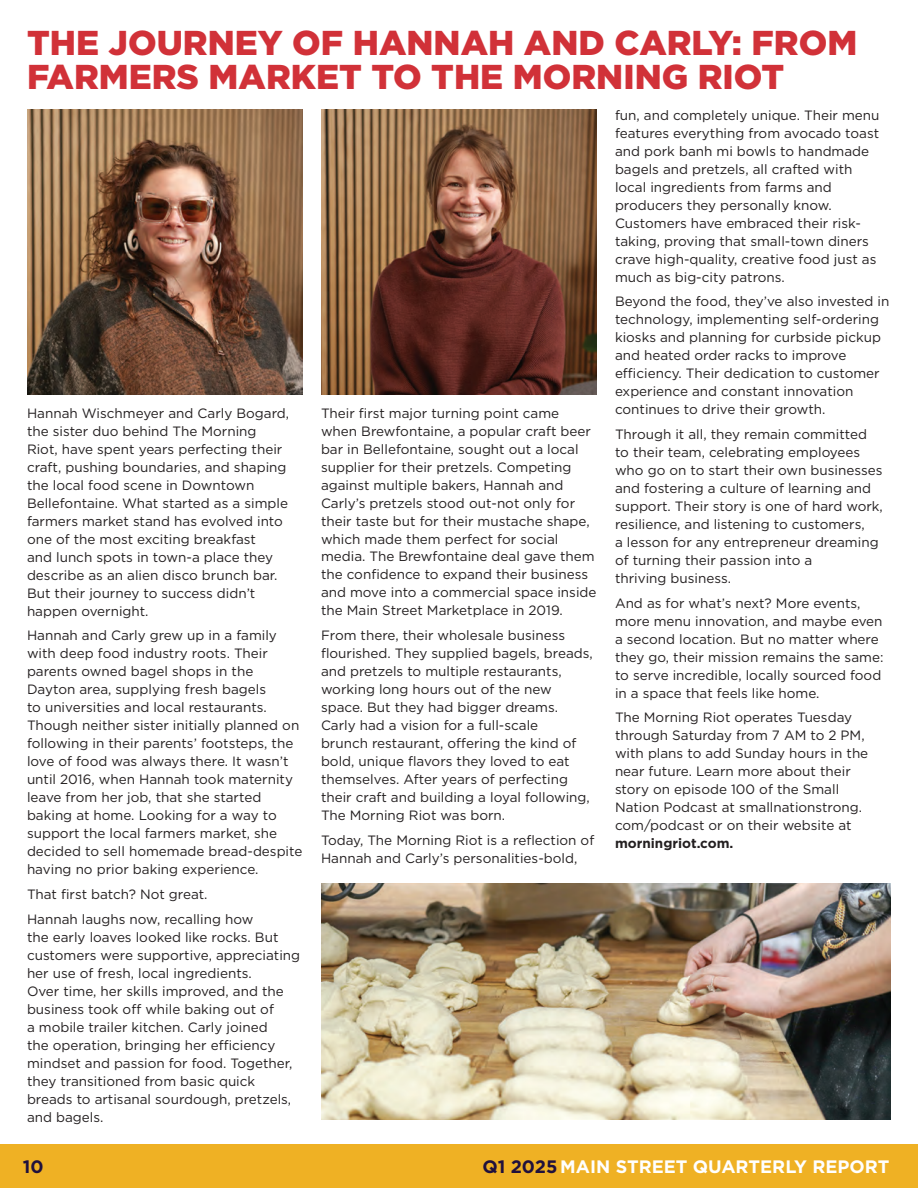
<style>
.page{position:relative;width:918px;height:1188px;background:#fff}
.page>*{position:absolute;margin:0;border:0;box-sizing:border-box;transform-origin:0 0}
.t1{font:900 34.5px/34.5px "Gotham";color:#d13138}
.t2{font:700 18px "Gotham";color:#fff}
.t3{font:700 18px "Gotham";color:#20113d}
.t4{font:13.5px/18px "Gotham";color:#231f20}
.t5{font:700 13.5px "Gotham";color:#231f20}
.s1{color:#20113d}
</style>
<div class="page">
<div style="left:0;top:1144px;width:918px;height:44px;background:#efb124"></div>
<img style="left:321px;top:883px;width:570px;height:237px">
<img style="left:27px;top:109px;width:275px;height:285px">
<img style="left:321px;top:109px;width:275px;height:285px">
<h1 class="t1" style="left:27px;top:25px;width:832px">THE JOURNEY OF HANNAH AND CARLY: FROM<br>FARMERS MARKET TO THE MORNING RIOT</h1>
<p class="t4" style="left:27px;top:404px;width:264px">Hannah Wischmeyer and Carly Bogard, the sister duo behind The Morning Riot, have spent years perfecting their craft, pushing boundaries, and shaping the local food scene in Downtown Bellefontaine. What started as a simple farmers market stand has evolved into one of the most exciting breakfast<br>and lunch spots in town-a place they describe as an alien disco brunch bar.<br>But their journey to success didn’t happen overnight.</p>
<p class="t4" style="left:27px;top:626px;width:277px">Hannah and Carly grew up in a family with deep food industry roots. Their parents owned bagel shops in the Dayton area, supplying fresh bagels<br>to universities and local restaurants.<br>Though neither sister initially planned on following in their parents’ footsteps, the love of food was always there. It wasn’t until 2016, when Hannah took maternity leave from her job, that she started baking at home. Looking for a way to support the local farmers market, she decided to sell homemade bread-despite having no prior baking experience.</p>
<p class="t4" style="left:27px;top:882px;width:228px;line-height:24.8px">That first batch? Not great.<br>Hannah laughs now, recalling how</p>
<p class="t4" style="left:27px;top:928px;width:275px">the early loaves looked like rocks. But customers were supportive, appreciating her use of fresh, local ingredients.<br>Over time, her skills improved, and the business took off while baking out of<br>a mobile trailer kitchen. Carly joined<br>the operation, bringing her efficiency mindset and passion for food. Together, they transitioned from basic quick breads to artisanal sourdough, pretzels, and bagels.</p>
<p class="t4" style="left:321px;top:403px;width:277px">Their first major turning point came when Brewfontaine, a popular craft beer bar in Bellefontaine, sought out a local supplier for their pretzels. Competing against multiple bakers, Hannah and Carly’s pretzels stood out-not only for their taste but for their mustache shape, which made them perfect for social media. The Brewfontaine deal gave them the confidence to expand their business and move into a commercial space inside the Main Street Marketplace in 2019.</p>
<p class="t4" style="left:321px;top:626px;width:273px">From there, their wholesale business flourished. They supplied bagels, breads, and pretzels to multiple restaurants, working long hours out of the new space. But they had bigger dreams.<br>Carly had a vision for a full-scale<br>brunch restaurant, offering the kind of bold, unique flavors they loved to eat themselves. After years of perfecting their craft and building a loyal following, The Morning Riot was born.</p>
<p class="t4" style="left:321px;top:831px;width:275px">Today, The Morning Riot is a reflection of<br>Hannah and Carly’s personalities-bold,</p>
<p class="t4" style="left:615px;top:106px;width:266px">fun, and completely unique. Their menu features everything from avocado toast and pork banh mi bowls to handmade bagels and pretzels, all crafted with local ingredients from farms and producers they personally know.<br>Customers have embraced their risk&shy;taking, proving that small-town diners crave high-quality, creative food just as much as big-city patrons.</p>
<p class="t4" style="left:615px;top:292px;width:276px">Beyond the food, they’ve also invested in technology, implementing self-ordering kiosks and planning for curbside pickup and heated order racks to improve efficiency. Their dedication to customer experience and constant innovation continues to drive their growth.</p>
<p class="t4" style="left:615px;top:425px;width:269px">Through it all, they remain committed to their team, celebrating employees who go on to start their own businesses and fostering a culture of learning and support. Their story is one of hard work, resilience, and listening to customers,<br>a lesson for any entrepreneur dreaming of turning their passion into a<br>thriving business.</p>
<p class="t4" style="left:615px;top:594px;width:270px">And as for what’s next? More events, more menu innovation, and maybe even a second location. But no matter where they go, their mission remains the same: to serve incredible, locally sourced food in a space that feels like home.</p>
<p class="t4" style="left:615px;top:708px;width:255px">The Morning Riot operates Tuesday through Saturday from 7 AM to 2 PM, with plans to add Sunday hours in the near future. Learn more about their story on episode 100 of the Small Nation Podcast at smallnationstrong. com/podcast or on their website at</p>
<p class="t5" style="left:615px;top:836px;width:120px">morningriot.com.</p>
<h2 class="t3" style="left:23px;top:1156px;width:22px">10</h2>
<h2 class="t2" style="left:482px;top:1156px;width:409px"><span class="s1">Q1 2025</span> MAIN STREET QUARTERLY REPORT</h2>
</div>
